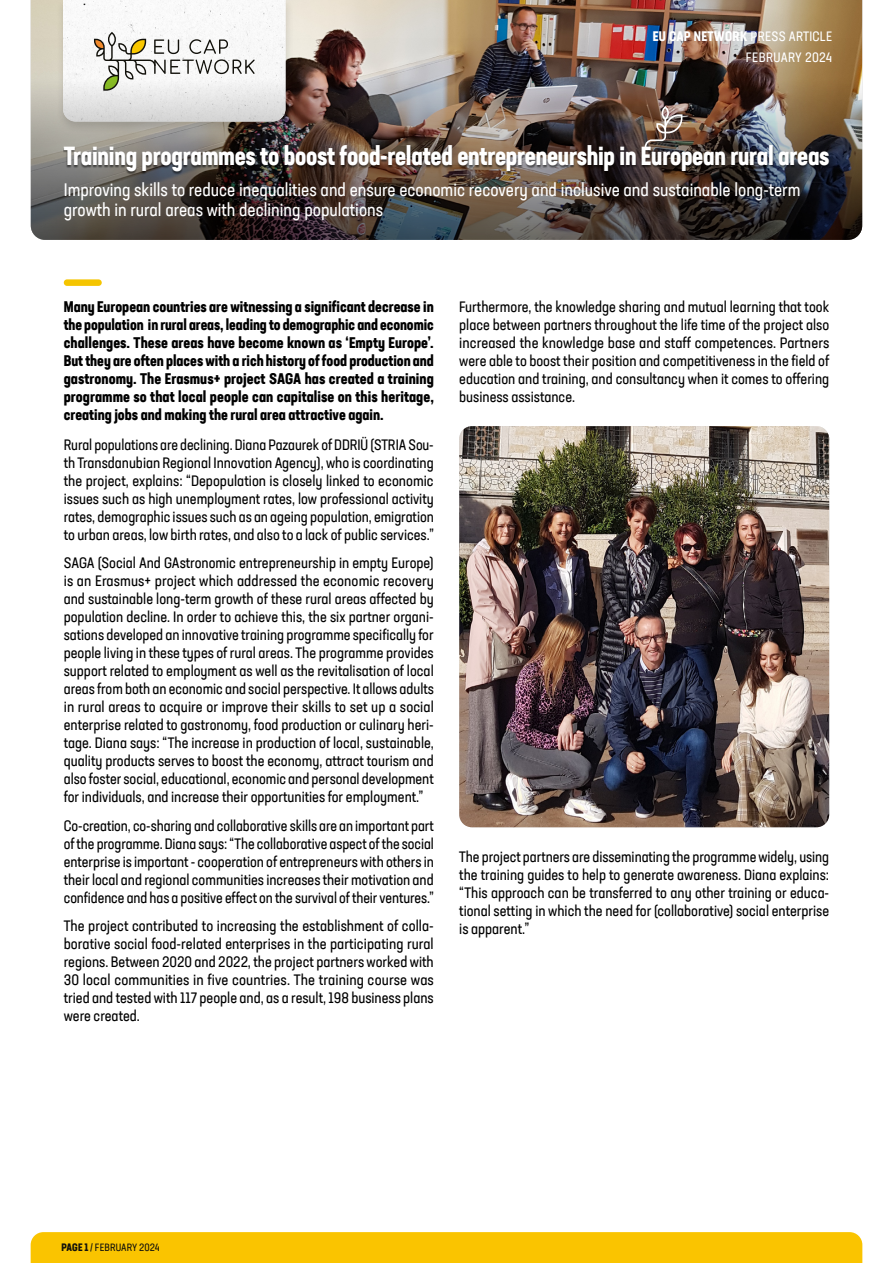
<style>
.page{position:relative;width:893px;height:1263px;background:#fff}
.page>*{position:absolute;margin:0;border:0;box-sizing:border-box;transform-origin:0 0}
.t1{font:700 condensed 25.5px "Neusa Next Std";letter-spacing:-.01em;color:#fff;scale:.96 1}
.t2{font:condensed 18px/19.5px "Neusa Next Std";color:#fff}
.t3{font:condensed 15px/18px "Neusa Next Std";color:#000;text-align:justify}
.t4{font:700 condensed 15px/18px "Neusa Next Std";color:#000;text-align:justify}
.t5{font:condensed 13.5px/21px "Neusa Next Std";letter-spacing:.02em;color:#fff;text-align:right}
.t6{font:condensed 10.5px "Neusa Next Std";letter-spacing:.005em;color:#12110c}
.s1{font-weight:700}
</style>
<div class="page">
<div style="left:31px;top:1232px;width:831px;height:31px;background:#fac400"></div>
<img style="left:31px;top:0;width:831px;height:37px">
<div style="left:64px;top:279px;width:38px;height:7px;background:#f5c500;border-radius:3px"></div>
<svg style="left:63px;top:0;width:222px;height:37px"></svg>
<img style="left:459px;top:426px;width:370px;height:401px">
<img style="left:31px;top:37px;width:831px;height:203px">
<div style="left:63px;top:146px;width:767px;height:28px;background:#000;opacity:.5"></div>
<svg style="left:645px;top:106px;width:37px;height:42px;background:#836e61"></svg>
<p class="t5" style="left:653px;top:26px;width:181px"><span class="s1">EU CAP NETWORK</span> PRESS ARTICLE<br>FEBRUARY 2024</p>
<h1 class="t1" style="left:64px;top:140px;width:799px">Training programmes to boost food-related entrepreneurship in European rural areas</h1>
<p class="t2" style="left:64px;top:180px;width:738px">Improving skills to reduce inequalities and ensure economic recovery and inclusive and sustainable long-term growth in rural areas with declining populations</p>
<p class="t4" style="left:64px;top:297px;width:372px">Many European countries are witnessing a significant decrease in the population in rural areas, leading to demographic and economic challenges. These areas have become known as ‘Empty Europe’.<br>But they are often places with a rich history of food production and gastronomy. The Erasmus+ project SAGA has created a training programme so that local people can capitalise on this heritage, creating jobs and making the rural area attractive again.</p>
<p class="t3" style="left:64px;top:435px;width:372px">Rural populations are declining. Diana Pazaurek of DDRIÜ (STRIA Sou&shy;th Transdanubian Regional Innovation Agency), who is coordinating the project, explains: “Depopulation is closely linked to economic issues such as high unemployment rates, low professional activity rates, demographic issues such as an ageing population, emigration to urban areas, low birth rates, and also to a lack of public services.”</p>
<p class="t3" style="left:64px;top:554px;width:372px">SAGA (Social And GAstronomic entrepreneurship in empty Europe) is an Erasmus+ project which addressed the economic recovery and sustainable long-term growth of these rural areas affected by population decline. In order to achieve this, the six partner organi&shy;sations developed an innovative training programme specifically for people living in these types of rural areas. The programme provides support related to employment as well as the revitalisation of local areas from both an economic and social perspective. It allows adults in rural areas to acquire or improve their skills to set up a social enterprise related to gastronomy, food production or culinary heri&shy;tage. Diana says: “The increase in production of local, sustainable, quality products serves to boost the economy, attract tourism and also foster social, educational, economic and personal development for individuals, and increase their opportunities for employment.”</p>
<p class="t3" style="left:64px;top:816px;width:372px">Co-creation, co-sharing and collaborative skills are an important part of the programme. Diana says: “The collaborative aspect of the social enterprise is important - cooperation of entrepreneurs with others in their local and regional communities increases their motivation and confidence and has a positive effect on the survival of their ventures.”</p>
<p class="t3" style="left:64px;top:917px;width:372px">The project contributed to increasing the establishment of colla&shy;borative social food-related enterprises in the participating rural regions. Between 2020 and 2022, the project partners worked with 30 local communities in five countries. The training course was tried and tested with 117 people and, as a result, 198 business plans were created.</p>
<p class="t3" style="left:459px;top:297px;width:372px">Furthermore, the knowledge sharing and mutual learning that took place between partners throughout the life time of the project also increased the knowledge base and staff competences. Partners were able to boost their position and competitiveness in the field of education and training, and consultancy when it comes to offering business assistance.</p>
<p class="t3" style="left:459px;top:848px;width:371px">The project partners are disseminating the programme widely, using the training guides to help to generate awareness. Diana explains: “This approach can be transferred to any other training or educa&shy;tional setting in which the need for (collaborative) social enterprise is apparent.”</p>
<p class="t6" style="left:62px;top:1241px;width:100px"><span class="s1">PAGE 1</span> / FEBRUARY 2024</p>
</div>
